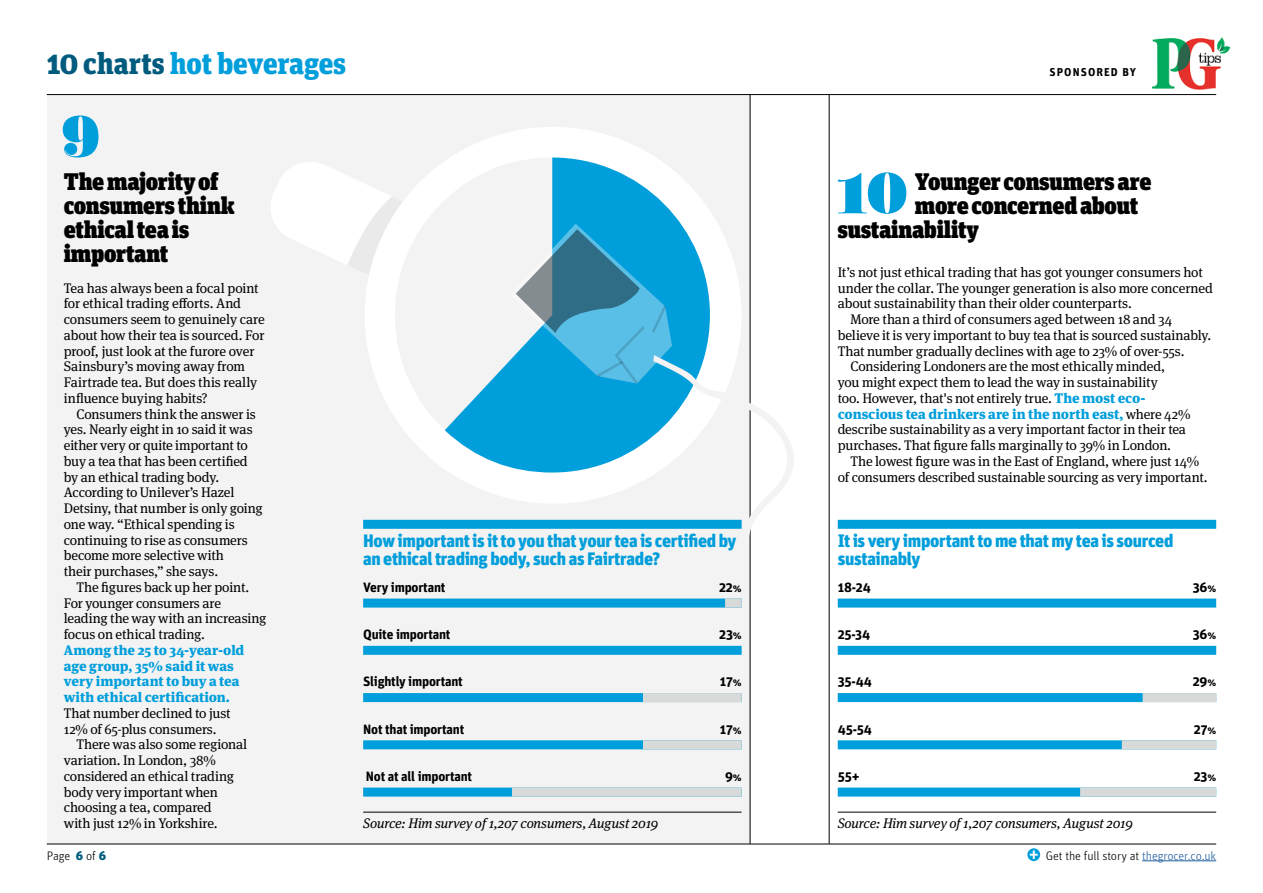
<style>
.page{position:relative;width:1263px;height:893px;background:#fff}
.page>*{position:absolute;margin:0;border:0;box-sizing:border-box;transform-origin:0 0}
.t1{font:900 30px "Unit Slab OT";letter-spacing:-.01em;color:#009edb}
.t2{font:900 24px/24px "Unit Slab OT";letter-spacing:-.01em;color:#000}
.t3{font:900 18px/18px "Unit Pro";letter-spacing:-.015em;color:#009edb}
.t4{font:13.8px/15.8px "Meta Serif OT";letter-spacing:-.01em;color:#000}
.t5{font:900 13.8px/15.8px "Meta Serif OT";color:#009edb}
.t6{font:italic 13.8px "Meta Serif OT";letter-spacing:-.01em;color:#000}
.t7{font:700 13.5px "Unit Pro";letter-spacing:-.015em;color:#000}
.t8{font:300 12.3px "Unit Pro";letter-spacing:-.015em;color:#000}
.t9{font:700 11.4px "Unit Pro";letter-spacing:.095em;color:#000}
.s1{color:#005b7f}
.s2{font-size:10.2px}
.s3{font-weight:900;color:#009edb}
.s4{font-weight:400;color:#000}
.s5{font-weight:900;color:#005b7f}
.s6{color:#215e9e}
</style>
<div class="page">
<hr style="left:47px;top:844px;width:1169px;height:1px;background:#000">
<hr style="left:1142px;top:860px;width:74px;height:1px;background:#215e9e">
<svg style="left:1027px;top:848px;width:13px;height:13px"></svg>
<hr style="left:47px;top:94px;width:1169px;height:1px;background:#000">
<div style="left:47px;top:95px;width:703px;height:749px;background:#f3f3f3"></div>
<hr style="left:750px;top:95px;width:1px;height:749px;background:#000">
<hr style="left:829px;top:95px;width:1px;height:749px;background:#000">
<div style="left:838px;top:520px;width:378px;height:9px;background:#009edb"></div>
<div style="left:838px;top:599px;width:378px;height:9px;background:#009edb"></div>
<div style="left:838px;top:646px;width:378px;height:9px;background:#009edb"></div>
<div style="left:838px;top:693px;width:378px;height:9px;background:#009edb"></div>
<div style="left:1143px;top:693px;width:73px;height:9px;background:#d8dada"></div>
<div style="left:838px;top:740px;width:378px;height:9px;background:#009edb"></div>
<div style="left:1122px;top:740px;width:94px;height:9px;background:#d8dada"></div>
<div style="left:838px;top:788px;width:378px;height:9px;background:#009edb"></div>
<div style="left:1080px;top:788px;width:136px;height:9px;background:#d8dada"></div>
<hr style="left:838px;top:812px;width:378px;height:1px;background:#000">
<svg style="left:837px;top:172px;width:69px;height:42px"></svg>
<svg style="left:63px;top:115px;width:35px;height:43px"></svg>
<svg style="left:271px;top:162px;width:67px;height:98px"></svg>
<svg style="left:338px;top:101px;width:413px;height:419px"></svg>
<svg style="left:378px;top:158px;width:67px;height:272px"></svg>
<svg style="left:445px;top:158px;width:265px;height:315px"></svg>
<svg style="left:510px;top:224px;width:284px;height:321px"></svg>
<div style="left:363px;top:520px;width:379px;height:9px;background:#009edb"></div>
<div style="left:363px;top:599px;width:379px;height:9px;background:#009edb"></div>
<div style="left:725px;top:599px;width:17px;height:9px;background:#d8dada"></div>
<div style="left:363px;top:646px;width:379px;height:9px;background:#009edb"></div>
<div style="left:363px;top:693px;width:379px;height:9px;background:#009edb"></div>
<div style="left:643px;top:693px;width:99px;height:9px;background:#d8dada"></div>
<div style="left:363px;top:740px;width:379px;height:9px;background:#009edb"></div>
<div style="left:643px;top:740px;width:99px;height:9px;background:#d8dada"></div>
<div style="left:363px;top:788px;width:379px;height:9px;background:#009edb"></div>
<div style="left:512px;top:788px;width:230px;height:9px;background:#d8dada"></div>
<hr style="left:363px;top:812px;width:379px;height:1px;background:#000">
<img style="left:1151px;top:37px;width:80px;height:53px">
<h1 class="t1" style="left:47px;top:44px;width:301px"><span class="s1">10 charts</span> hot beverages</h1>
<h2 class="t2" style="left:64px;top:169px;width:172px">The majority of consumers think ethical tea is important</h2>
<p class="t4" style="left:64px;top:280px;width:203px">Tea has always been a focal point for ethical trading efforts. And consumers seem to genuinely care about how their tea is sourced. For proof, just look at the furore over<br>Sainsbury’s moving away from<br>Fairtrade tea. But does this really influence buying habits?</p>
<p class="t4" style="left:64px;top:406px;width:201px;text-indent:13px">Consumers think the answer is yes. Nearly eight in 10 said it was either very or quite important to buy a tea that has been certified by an ethical trading body.<br>According to Unilever’s Hazel<br>Detsiny, that number is only going one way. “Ethical spending is continuing to rise as consumers become more selective with<br>their purchases,” she says.</p>
<p class="t4" style="left:64px;top:579px;width:204px;text-indent:13px">The figures back up her point.<br>For younger consumers are leading the way with an increasing focus on ethical trading.</p>
<p class="t5" style="left:64px;top:642px;width:182px">Among the 25 to 34-year-old age group, 35% said it was very important to buy a tea with ethical certification.</p>
<p class="t4" style="left:64px;top:705px;width:168px">That number declined to just<br>12% of 65-plus consumers.</p>
<p class="t4" style="left:64px;top:737px;width:185px;text-indent:13px">There was also some regional variation. In London, 38% considered an ethical trading body very important when choosing a tea, compared<br>with just 12% in Yorkshire.</p>
<h3 class="t3" style="left:363px;top:530px;width:375px">How important is it to you that your tea is certified by an ethical trading body, such as Fairtrade?</h3>
<p class="t7" style="left:363px;top:577px;width:84px">Very important</p>
<p class="t7" style="left:719px;top:577px;width:24px">22<span class="s2">%</span></p>
<p class="t7" style="left:363px;top:624px;width:89px">Quite important</p>
<p class="t7" style="left:719px;top:624px;width:24px">23<span class="s2">%</span></p>
<p class="t7" style="left:363px;top:672px;width:101px">Slightly important</p>
<p class="t7" style="left:720px;top:672px;width:23px">17<span class="s2">%</span></p>
<p class="t7" style="left:363px;top:719px;width:103px">Not that important</p>
<p class="t7" style="left:720px;top:719px;width:23px">17<span class="s2">%</span></p>
<p class="t7" style="left:366px;top:766px;width:108px">Not at all important</p>
<p class="t7" style="left:725px;top:766px;width:18px">9<span class="s2">%</span></p>
<p class="t6" style="left:363px;top:815px;width:297px">Source: Him survey of 1,207 consumers, August 2019</p>
<p class="t9" style="left:1049px;top:64px;width:88px">SPONSORED BY</p>
<h2 class="t2" style="left:915px;top:169px;width:238px">Younger consumers are</h2>
<h2 class="t2" style="left:915px;top:193px;width:225px">more concerned about</h2>
<h2 class="t2" style="left:838px;top:217px;width:143px">sustainability</h2>
<p class="t4" style="left:838px;top:264px;width:367px">It’s not just ethical trading that has got younger consumers hot</p>
<p class="t4" style="left:838px;top:280px;width:377px">under the collar. The younger generation is also more concerned</p>
<p class="t4" style="left:838px;top:296px;width:296px">about sustainability than their older counterparts.</p>
<p class="t4" style="left:850px;top:312px;width:323px">More than a third of consumers aged between 18 and 34</p>
<p class="t4" style="left:838px;top:327px;width:375px">believe it is very important to buy tea that is sourced sustainably.</p>
<p class="t4" style="left:838px;top:343px;width:348px">That number gradually declines with age to 23% of over-55s.</p>
<p class="t4" style="left:850px;top:359px;width:316px">Considering Londoners are the most ethically minded,</p>
<p class="t4" style="left:838px;top:375px;width:322px">you might expect them to lead the way in sustainability</p>
<p class="t4" style="left:838px;top:390px;width:309px">too. However, that's not entirely true. <span class="s3">The most eco-</span></p>
<p class="t5" style="left:838px;top:406px;width:354px">conscious tea drinkers are in the north east, <span class="s4">where 42%</span></p>
<p class="t4" style="left:838px;top:422px;width:350px">describe sustainability as a very important factor in their tea</p>
<p class="t4" style="left:838px;top:438px;width:335px">purchases. That figure falls marginally to 39% in London.</p>
<p class="t4" style="left:850px;top:453px;width:350px">The lowest figure was in the East of England, where just 14%</p>
<p class="t4" style="left:838px;top:469px;width:371px">of consumers described sustainable sourcing as very important.</p>
<h3 class="t3" style="left:838px;top:530px;width:337px">It is very important to me that my tea is sourced sustainably</h3>
<p class="t7" style="left:838px;top:577px;width:35px">18-24</p>
<p class="t7" style="left:1193px;top:577px;width:25px">36<span class="s2">%</span></p>
<p class="t7" style="left:838px;top:624px;width:34px">25-34</p>
<p class="t7" style="left:1193px;top:624px;width:25px">36<span class="s2">%</span></p>
<p class="t7" style="left:838px;top:672px;width:36px">35-44</p>
<p class="t7" style="left:1193px;top:672px;width:25px">29<span class="s2">%</span></p>
<p class="t7" style="left:838px;top:719px;width:36px">45-54</p>
<p class="t7" style="left:1194px;top:719px;width:24px">27<span class="s2">%</span></p>
<p class="t7" style="left:838px;top:766px;width:23px">55+</p>
<p class="t7" style="left:1194px;top:766px;width:24px">23<span class="s2">%</span></p>
<p class="t6" style="left:838px;top:815px;width:297px">Source: Him survey of 1,207 consumers, August 2019</p>
<p class="t8" style="left:47px;top:847px;width:61px">Page <span class="s5">6</span> of <span class="s5">6</span></p>
<p class="t8" style="left:1046px;top:847px;width:172px">Get the full story at <span class="s6">thegrocer.co.uk</span></p>
</div>
